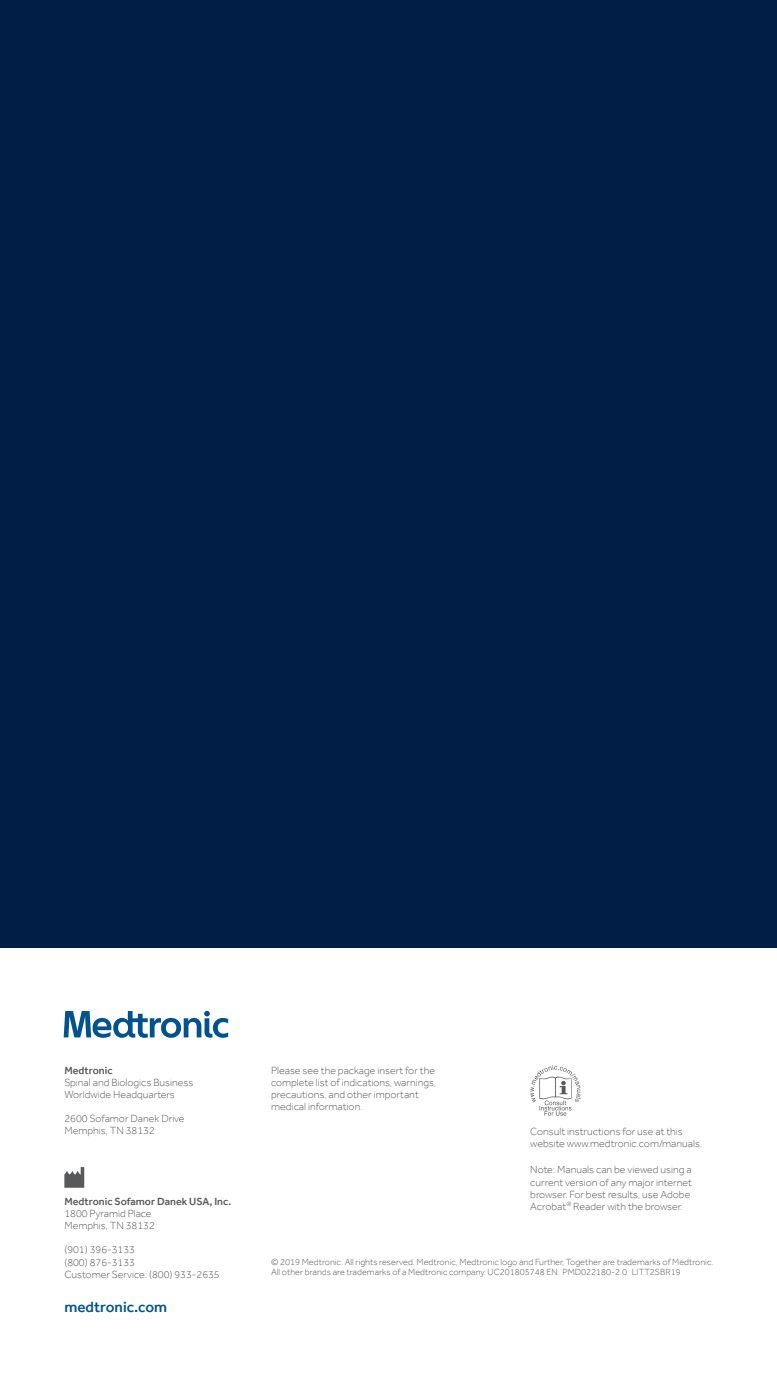
<style>
.page{position:relative;width:777px;height:1380px;background:#fff}
.page>*{position:absolute;margin:0;border:0;box-sizing:border-box;transform-origin:0 0}
.t1{font:500 15.25px "Effra";color:#02528e}
.t2{font:300 10.69px/12.2px "Effra";color:#58595b}
.t3{font:500 10.69px "Effra";color:#58595b}
.t4{font:300 9.12px/10.7px "Effra";color:#58595b}
</style>
<div class="page">
<div style="left:0;top:0;width:776px;height:948px;background:#001e46"></div>
<svg style="left:530px;top:1065px;width:50px;height:51px"></svg>
<svg style="left:64px;top:1167px;width:20px;height:21px"></svg>
<svg style="left:64px;top:1011px;width:164px;height:27px"></svg>
<p class="t3" style="left:64px;top:1064px;width:50px">Medtronic</p>
<p class="t2" style="left:64px;top:1076px;width:130px">Spinal and Biologics Business<br>Worldwide Headquarters</p>
<p class="t2" style="left:64px;top:1113px;width:122px">2600 Sofamor Danek Drive<br>Memphis, TN 38132</p>
<p class="t3" style="left:64px;top:1195px;width:168px">Medtronic Sofamor Danek USA, Inc.</p>
<p class="t2" style="left:64px;top:1207px;width:92px">1800 Pyramid Place<br>Memphis, TN 38132</p>
<p class="t2" style="left:64px;top:1244px;width:157px">(901) 396-3133<br>(800) 876-3133<br>Customer Service: (800) 933-2635</p>
<h1 class="t1" style="left:64px;top:1298px;width:104px">medtronic.com</h1>
<p class="t2" style="left:271px;top:1064px;width:166px">Please see the package insert for the complete list of indications, warnings, precautions, and other important medical information.</p>
<p class="t2" style="left:530px;top:1126px;width:173px">Consult instructions for use at this website www.medtronic.com/manuals.</p>
<p class="t2" style="left:530px;top:1164px;width:163px">Note: Manuals can be viewed using a current version of any major internet browser. For best results, use Adobe Acrobat<sup>®</sup> Reader with the browser.</p>
<p class="t4" style="left:271px;top:1256px;width:443px">© 2019 Medtronic. All rights reserved. Medtronic, Medtronic logo and Further, Together are trademarks of Medtronic.<br>All other brands are trademarks of a Medtronic company. UC201805748 EN PMD022180-2.0 LITT2SBR19</p>
</div>
